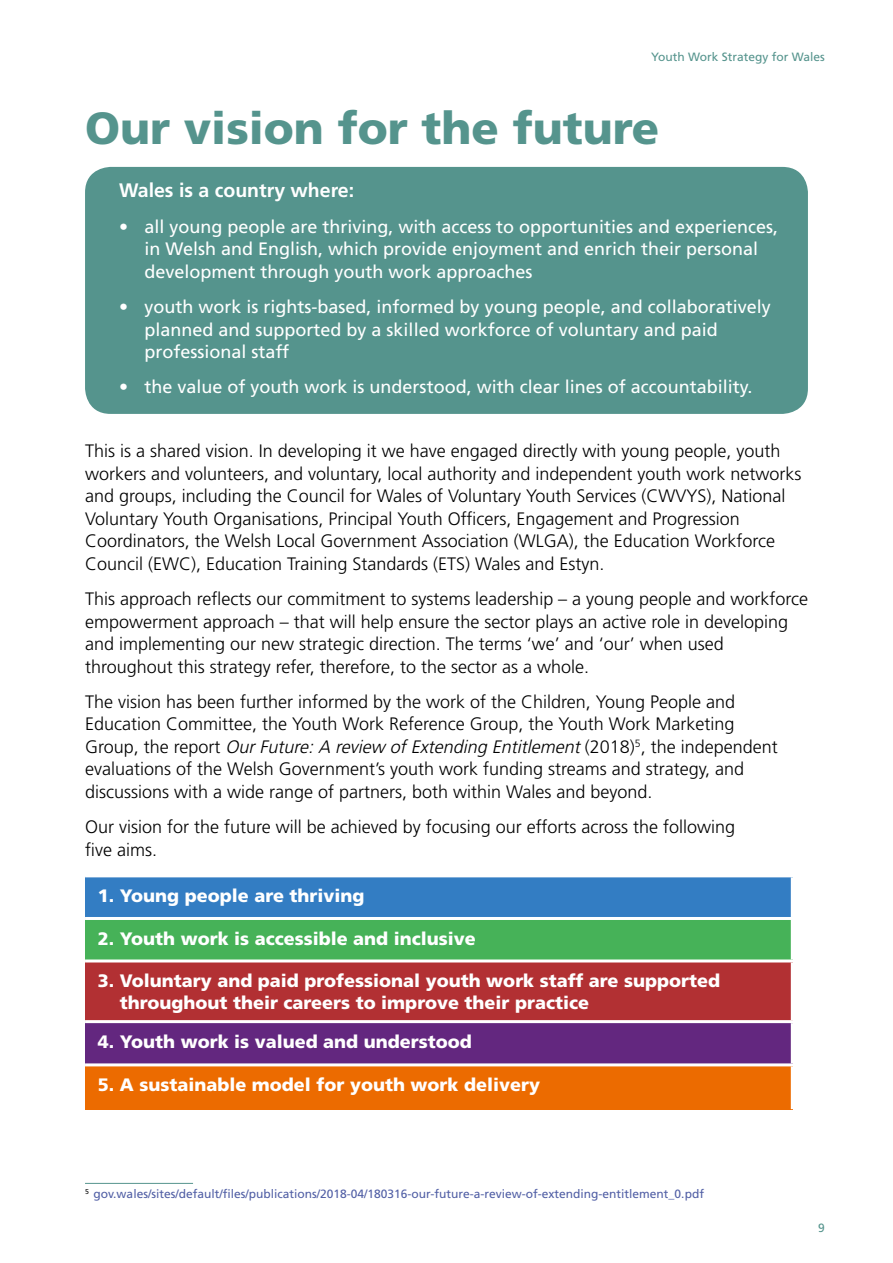
<style>
.page{position:relative;width:893px;height:1263px;background:#fff}
.page>*{position:absolute;margin:0;border:0;box-sizing:border-box;transform-origin:0 0}
.green_teal_heading{font:900 45px "Frutiger LT Std";color:#55948d}
.Intro{font:700 19.5px "Frutiger LT Std";color:#fff}
.Body_text{font:300 18px/22.5px "Frutiger LT Std";color:#000}
.t1{font:18px/22.5px "Frutiger LT Std";color:#fff}
.t2{font:900 18px/21.6px "Frutiger LT Std";color:#fff}
.footnote{font:12px "Frutiger LT Std";color:#515fa5}
.t3{font:12px "Frutiger LT Std";color:#55948d}
.s1{font-style:italic}
</style>
<div class="page">
<div style="left:85px;top:167px;width:723px;height:247px;background:#55948d;border-radius:26px"></div>
<div style="left:85px;top:876px;width:707px;height:42px;background:#337dc3"></div>
<div style="left:85px;top:918px;width:707px;height:43px;background:#46b258"></div>
<div style="left:85px;top:961px;width:707px;height:60px;background:#b23033"></div>
<div style="left:85px;top:1021px;width:707px;height:44px;background:#63277f"></div>
<div style="left:85px;top:1065px;width:707px;height:44px;background:#ec6b00"></div>
<hr style="left:85px;top:917px;width:709px;height:3px;background:#fff">
<hr style="left:85px;top:959px;width:709px;height:3px;background:#fff">
<hr style="left:85px;top:1020px;width:709px;height:3px;background:#fff">
<hr style="left:85px;top:1063px;width:709px;height:3px;background:#fff">
<hr style="left:85px;top:874px;width:709px;height:3px;background:#fff">
<hr style="left:791px;top:877px;width:3px;height:40px;background:#fff">
<hr style="left:791px;top:920px;width:3px;height:39px;background:#fff">
<hr style="left:791px;top:962px;width:3px;height:58px;background:#fff">
<hr style="left:791px;top:1023px;width:3px;height:40px;background:#fff">
<hr style="left:791px;top:1066px;width:3px;height:43px;background:#fff">
<hr style="left:85px;top:1183px;width:108px;height:1px;background:#55948d">
<p class="t3" style="left:651px;top:49px;width:175px">Youth Work Strategy for Wales</p>
<h1 class="green_teal_heading" style="left:85px;top:101px;width:576px">Our vision for the future</h1>
<p class="Intro" style="left:119px;top:179px;width:237px">Wales is a country where:</p>
<p class="t1" style="left:145px;top:215px;width:635px;text-indent:-26px">• all young people are thriving, with access to opportunities and experiences, in Welsh and English, which provide enjoyment and enrich their personal development through youth work approaches</p>
<p class="t1" style="left:145px;top:296px;width:628px;text-indent:-26px">• youth work is rights-based, informed by young people, and collaboratively planned and supported by a skilled workforce of voluntary and paid professional staff</p>
<p class="t1" style="left:119px;top:376px;width:635px">• the value of youth work is understood, with clear lines of accountability.</p>
<p class="Body_text" style="left:85px;top:440px;width:718px">This is a shared vision. In developing it we have engaged directly with young people, youth workers and volunteers, and voluntary, local authority and independent youth work networks and groups, including the Council for Wales of Voluntary Youth Services (CWVYS), National Voluntary Youth Organisations, Principal Youth Officers, Engagement and Progression Coordinators, the Welsh Local Government Association (WLGA), the Education Workforce Council (EWC), Education Training Standards (ETS) Wales and Estyn.</p>
<p class="Body_text" style="left:85px;top:588px;width:724px">This approach reflects our commitment to systems leadership – a young people and workforce empowerment approach – that will help ensure the sector plays an active role in developing and implementing our new strategic direction. The terms ‘we’ and ‘our’ when used throughout this strategy refer, therefore, to the sector as a whole.</p>
<p class="Body_text" style="left:85px;top:691px;width:694px">The vision has been further informed by the work of the Children, Young People and Education Committee, the Youth Work Reference Group, the Youth Work Marketing<br>G ro u p , t h e re p o rt <span class="s1">OurFuture:A review ofExtending Entitlement</span>( 2 0 1 8) <sup>5</sup> , t h e i n d e p e n d e n t evaluations of the Welsh Government’s youth work funding streams and strategy, and discussions with a wide range of partners, both within Wales and beyond.</p>
<p class="Body_text" style="left:85px;top:816px;width:652px">Our vision for the future will be achieved by focusing our efforts across the following five aims.</p>
<p class="t2" style="left:98px;top:885px;width:268px">1. Young people are thriving</p>
<p class="t2" style="left:98px;top:927px;width:380px">2. Youth work is accessible and inclusive</p>
<p class="t2" style="left:120px;top:970px;width:602px;text-indent:-22px">3. Voluntary and paid professional youth work staff are supported throughout their careers to improve their practice</p>
<p class="t2" style="left:98px;top:1031px;width:376px">4. Youth work is valued and understood</p>
<p class="t2" style="left:98px;top:1074px;width:444px">5. A sustainable model for youth work delivery</p>
<p class="footnote" style="left:85px;top:1186px;width:620px"><sup>5</sup> gov.wales/sites/default/files/publications/2018-04/180316-our-future-a-review-of-extending-entitlement_0.pdf</p>
<p class="t3" style="left:818px;top:1220px;width:8px">9</p>
</div>
